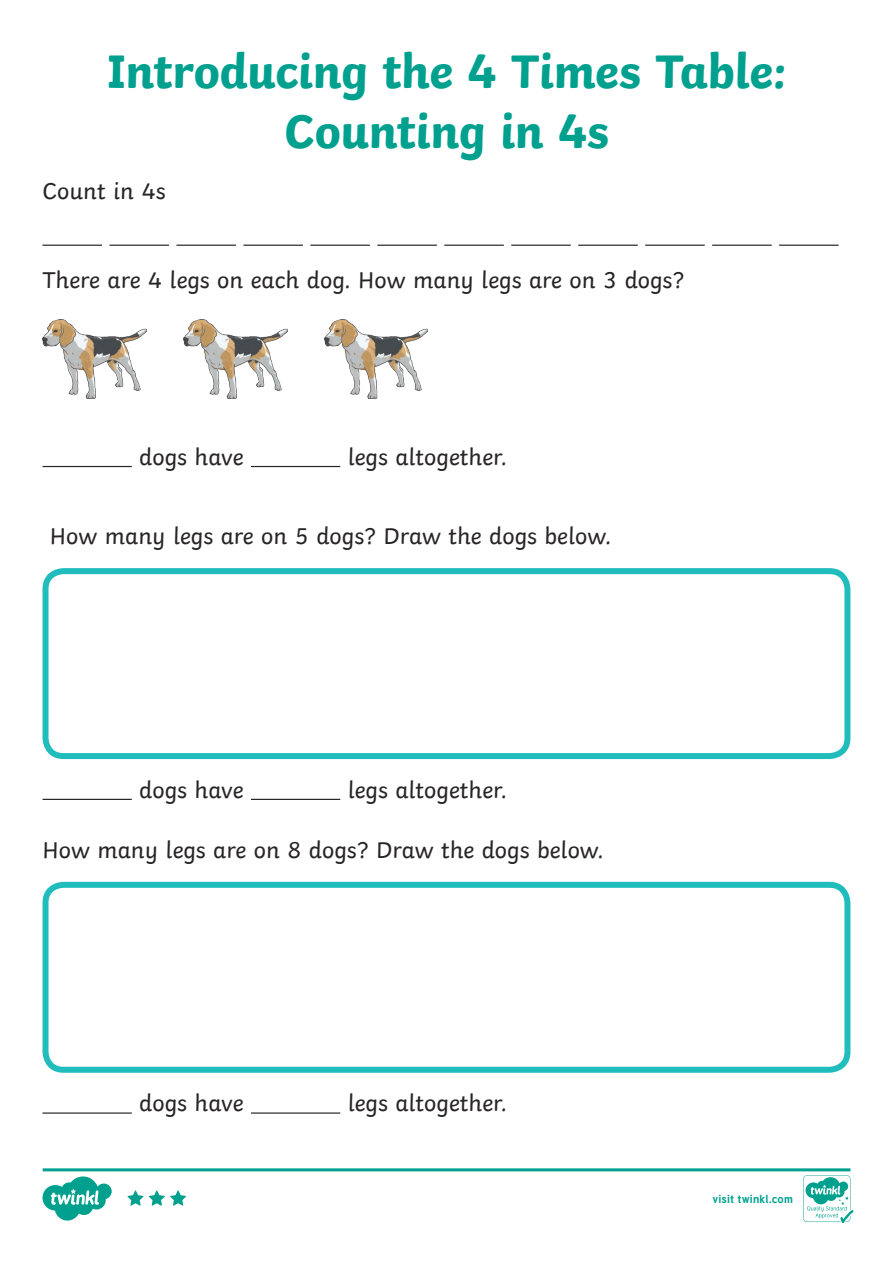
<style>
.page{position:relative;width:893px;height:1263px;background:#fff}
.page>*{position:absolute;margin:0;border:0;box-sizing:border-box;transform-origin:0 0}
.Heading_1{font:700 49.5px/59.4px "Twinkl";letter-spacing:-.01em;color:#00a08f;text-align:center}
.KS1_Body_Copy{font:24px "Twinkl";color:#282526}
.t1{font:700 11.4px "Tuffy";letter-spacing:.015em;color:#00a08f}
</style>
<div class="page">
<hr style="left:43px;top:245px;width:59px;height:1px;background:#282526">
<hr style="left:109px;top:245px;width:60px;height:1px;background:#282526">
<hr style="left:176px;top:245px;width:60px;height:1px;background:#282526">
<hr style="left:243px;top:245px;width:60px;height:1px;background:#282526">
<hr style="left:310px;top:245px;width:60px;height:1px;background:#282526">
<hr style="left:377px;top:245px;width:60px;height:1px;background:#282526">
<hr style="left:444px;top:245px;width:60px;height:1px;background:#282526">
<hr style="left:511px;top:245px;width:60px;height:1px;background:#282526">
<hr style="left:578px;top:245px;width:60px;height:1px;background:#282526">
<hr style="left:645px;top:245px;width:60px;height:1px;background:#282526">
<hr style="left:712px;top:245px;width:60px;height:1px;background:#282526">
<hr style="left:779px;top:245px;width:60px;height:1px;background:#282526">
<hr style="left:43px;top:466px;width:89px;height:1px;background:#282526">
<hr style="left:251px;top:466px;width:89px;height:1px;background:#282526">
<img style="left:43px;top:320px;width:103px;height:79px">
<img style="left:183px;top:320px;width:104px;height:79px">
<img style="left:324px;top:320px;width:104px;height:79px">
<div style="left:43px;top:568px;width:807px;height:191px;border:6px solid #21bdbd;border-radius:18px"></div>
<div style="left:43px;top:882px;width:807px;height:191px;border:6px solid #21bdbd;border-radius:18px"></div>
<hr style="left:43px;top:799px;width:89px;height:1px;background:#282526">
<hr style="left:251px;top:799px;width:89px;height:1px;background:#282526">
<hr style="left:43px;top:1112px;width:89px;height:2px;background:#282526">
<hr style="left:251px;top:1112px;width:89px;height:2px;background:#282526">
<svg style="left:43px;top:1168px;width:810px;height:55px"></svg>
<p class="Heading_1" style="left:107px;top:37px;width:681px">Introducing the 4 Times Table:<br>Counting in 4s</p>
<p class="KS1_Body_Copy" style="left:43px;top:173px;width:125px">Count in 4s</p>
<p class="KS1_Body_Copy" style="left:43px;top:261px;width:643px">There are 4 legs on each dog. How many legs are on 3 dogs?</p>
<p class="KS1_Body_Copy" style="left:139px;top:438px;width:106px">dogs have</p>
<p class="KS1_Body_Copy" style="left:348px;top:438px;width:161px">legs altogether.</p>
<p class="KS1_Body_Copy" style="left:50px;top:518px;width:563px">How many legs are on 5 dogs? Draw the dogs below.</p>
<p class="KS1_Body_Copy" style="left:139px;top:771px;width:106px">dogs have</p>
<p class="KS1_Body_Copy" style="left:348px;top:771px;width:161px">legs altogether.</p>
<p class="KS1_Body_Copy" style="left:43px;top:831px;width:563px">How many legs are on 8 dogs? Draw the dogs below.</p>
<p class="KS1_Body_Copy" style="left:139px;top:1085px;width:106px">dogs have</p>
<p class="KS1_Body_Copy" style="left:348px;top:1085px;width:161px">legs altogether.</p>
<p class="t1" style="left:712px;top:1190px;width:82px">visit twinkl.com</p>
</div>
